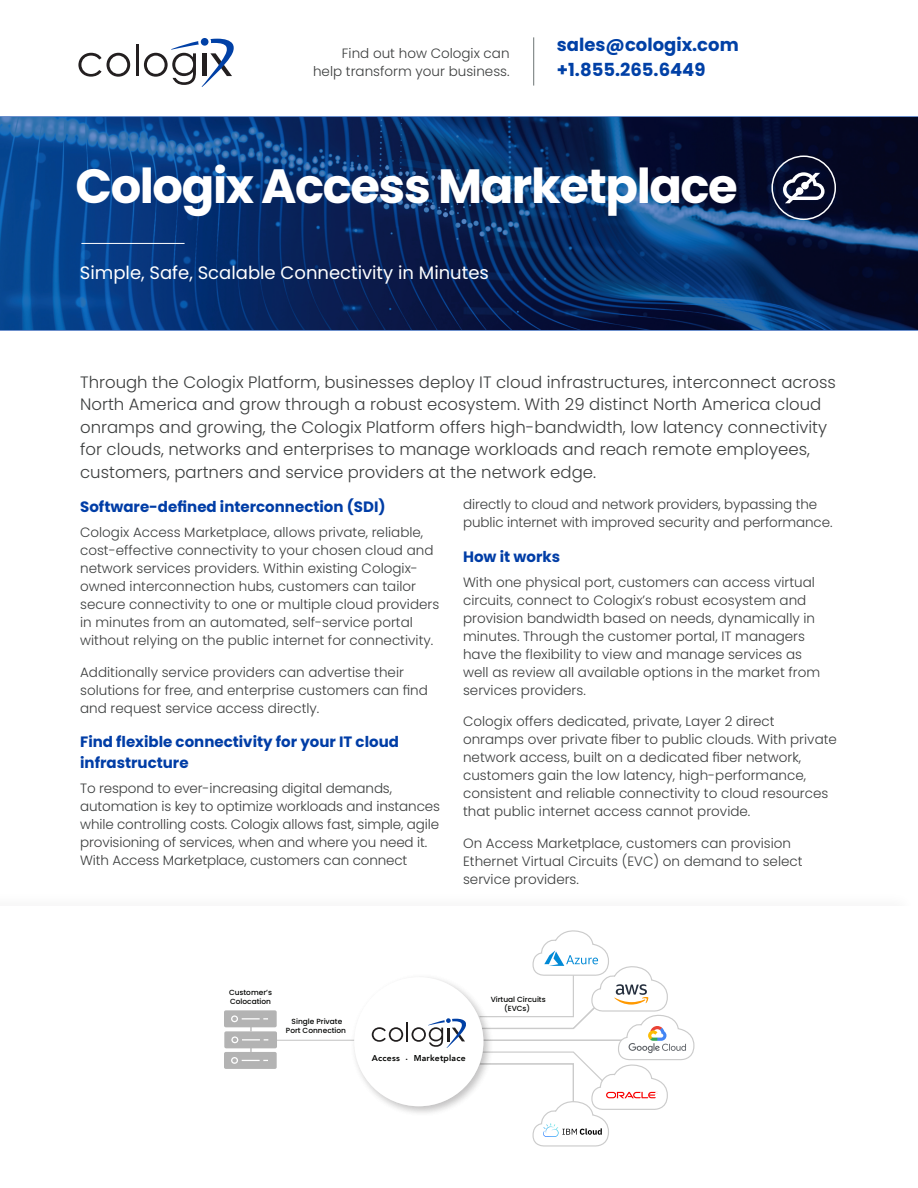
<style>
.page{position:relative;width:918px;height:1188px;background:#fff}
.page>*{position:absolute;margin:0;border:0;box-sizing:border-box;transform-origin:0 0}
.t1{font:700 48px "Poppins";letter-spacing:-.03em;color:#fff}
.t2{font:18px "Poppins";color:#fff}
.t3{font:700 18px/25.5px "Poppins";color:#0040a6}
.intro{font:300 16.5px/22.5px "Poppins";color:#3c3e3e}
.t4{font:700 15px/21px "Poppins";color:#003da6}
.body{font:300 13.5px/18px "Poppins";color:#3c3e3e}
.t5{font:800 8.55px "Avenir";letter-spacing:.025em;color:#040503}
.t6{font:500 7.5px/8.9px "Poppins";color:#040503;text-align:center}
</style>
<div class="page">
<svg style="left:0;top:116px;width:918px;height:215px;background:#0a2e65"></svg>
<hr style="left:81px;top:243px;width:104px;height:1px;background:#fff">
<svg style="left:78px;top:53px;width:52px;height:24px"></svg>
<hr style="left:136px;top:45px;width:2px;height:31px;background:#231f20">
<svg style="left:144px;top:39px;width:90px;height:48px"></svg>
<div style="left:201px;top:38px;width:8px;height:8px;background:#0040a6;border-radius:50%"></div>
<hr style="left:533px;top:37px;width:1px;height:49px;background:#6d7474">
<hr style="left:271px;top:1040px;width:378px;height:1px;background:#cbcbcb">
<svg style="left:224px;top:1010px;width:53px;height:59px;background:#c1c1c1"></svg>
<img style="left:347px;top:977px;width:131px;height:136px">
<div style="left:354px;top:977px;width:129px;height:129px;background:#fff;border-radius:50%"></div>
<svg style="left:372px;top:1018px;width:94px;height:30px"></svg>
<svg style="left:478px;top:930px;width:217px;height:217px"></svg>
<div style="left:771px;top:155px;width:65px;height:65px;border:2px solid #fff;border-radius:50%"></div>
<svg style="left:783px;top:172px;width:42px;height:31px"></svg>
<div style="left:801px;top:182px;width:8px;height:7px;background:#fff;border-radius:50%"></div>
<p class="body" style="left:313px;top:44px;width:198px;text-align:right">Find out how Cologix can help transform your business.</p>
<p class="t3" style="left:557px;top:32px;width:183px">sales@cologix.com +1.855.265.6449</p>
<p class="t1" style="left:76px;top:159px;width:664px">Cologix Access Marketplace</p>
<p class="t2" style="left:80px;top:262px;width:411px">Simple, Safe, Scalable Connectivity in Minutes</p>
<p class="intro" style="left:80px;top:371px;width:757px">Through the Cologix Platform, businesses deploy IT cloud infrastructures, interconnect across North America and grow through a robust ecosystem. With 29 distinct North America cloud onramps and growing, the Cologix Platform offers high-bandwidth, low latency connectivity for clouds, networks and enterprises to manage workloads and reach remote employees, customers, partners and service providers at the network edge.</p>
<p class="t4" style="left:80px;top:497px;width:307px">Software-defined interconnection (SDI)</p>
<p class="body" style="left:80px;top:523px;width:361px">Cologix Access Marketplace, allows private, reliable, cost-effective connectivity to your chosen cloud and network services providers. Within existing Cologix&shy;owned interconnection hubs, customers can tailor secure connectivity to one or multiple cloud providers in minutes from an automated, self-service portal without relying on the public internet for connectivity.</p>
<p class="body" style="left:80px;top:663px;width:349px">Additionally service providers can advertise their solutions for free, and enterprise customers can find and request service access directly.</p>
<p class="t4" style="left:80px;top:731px;width:320px">Find flexible connectivity for your IT cloud infrastructure</p>
<p class="body" style="left:80px;top:779px;width:361px">To respond to ever-increasing digital demands, automation is key to optimize workloads and instances while controlling costs. Cologix allows fast, simple, agile provisioning of services, when and where you need it.<br>With Access Marketplace, customers can connect</p>
<p class="body" style="left:463px;top:496px;width:371px">directly to cloud and network providers, bypassing the public internet with improved security and performance.</p>
<p class="t4" style="left:463px;top:546px;width:98px">How it works</p>
<p class="body" style="left:463px;top:573px;width:359px">With one physical port, customers can access virtual circuits, connect to Cologix’s robust ecosystem and provision bandwidth based on needs, dynamically in minutes. Through the customer portal, IT managers have the flexibility to view and manage services as well as review all available options in the market from services providers.</p>
<p class="body" style="left:463px;top:712px;width:375px">Cologix offers dedicated, private, Layer 2 direct onramps over private fiber to public clouds. With private network access, built on a dedicated fiber network, customers gain the low latency, high-performance, consistent and reliable connectivity to cloud resources that public internet access cannot provide.</p>
<p class="body" style="left:463px;top:834px;width:341px">On Access Marketplace, customers can provision<br>Ethernet Virtual Circuits (EVC) on demand to select service providers.</p>
<p class="t6" style="left:229px;top:988px;width:44px;text-align:left">Customer’s<br>Colocation</p>
<p class="t6" style="left:286px;top:1017px;width:62px">Single Private<br>Port Connection</p>
<p class="t5" style="left:372px;top:1052px;width:95px">Access . Marketplace</p>
<p class="t6" style="left:491px;top:995px;width:57px">Virtual Circuits (EVCs)</p>
</div>
